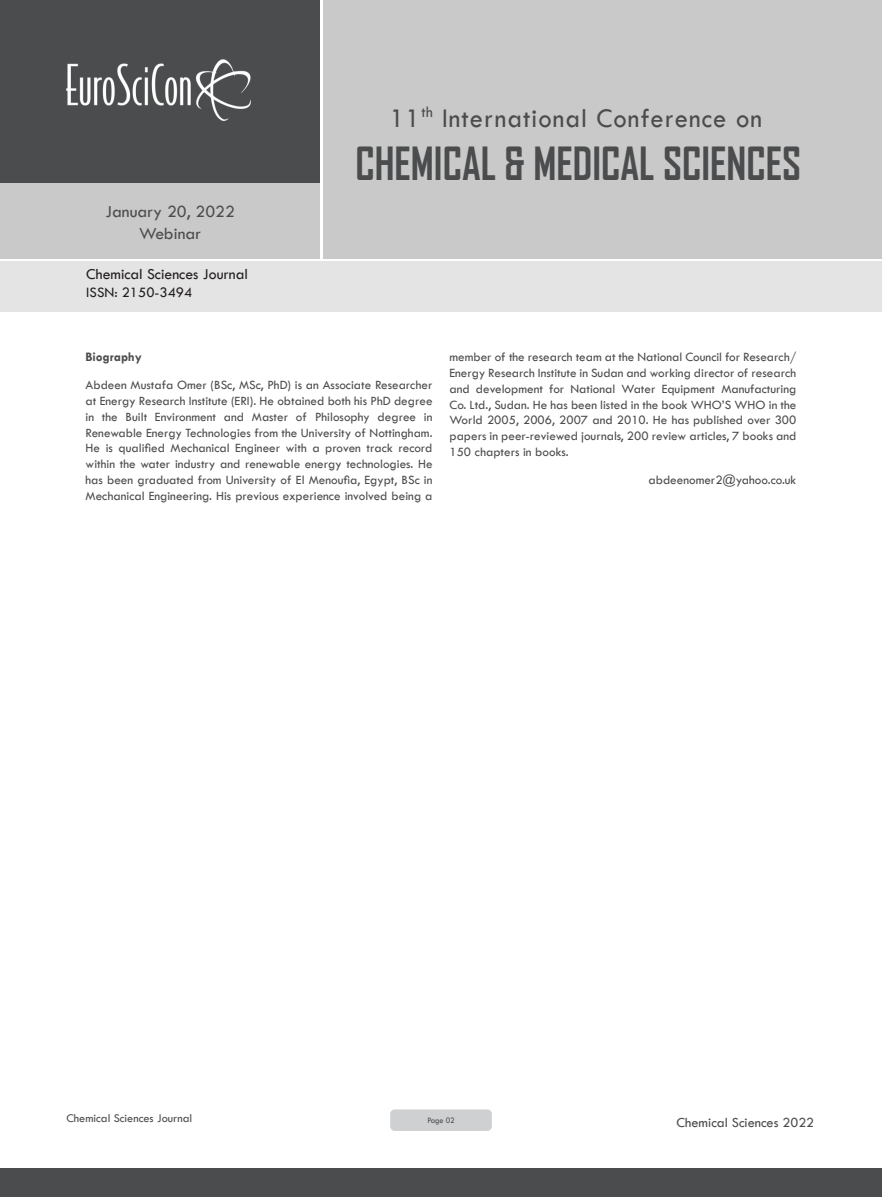
<style>
.page{position:relative;width:882px;height:1197px;background:#fff}
.page>*{position:absolute;margin:0;border:0;box-sizing:border-box;transform-origin:0 0}
.t1{font:700 43.75px "Agency FB";color:#4b4c4d;scale:.95 1}
.t2{font:28px "Tw Cen";letter-spacing:.04em;color:#4b4c4d;scale:.95 1}
.t3{font:17.5px/22.8px "Tw Cen";color:#4b4c4d;text-align:center}
.t4{font:15.75px "Tw Cen";color:#231f20}
.t5{font:14.88px "Tw Cen";color:#231f20}
.t6{font:14.35px "Tw Cen";color:#4b4c4d}
.Abstract{font:13.12px/15.8px "Tw Cen";color:#4b4c4d;text-align:justify}
.Abstract-2{font:700 13.12px "Tw Cen";color:#4b4c4d}
.t7{font:12.25px "Tw Cen";color:#4b4c4d}
.t8{font:8.58px "Tw Cen";letter-spacing:-.02em;color:#4b4c4d;scale:.95 1}
</style>
<div class="page">
<div style="left:0;top:0;width:319px;height:183px;background:#4b4c4d"></div>
<div style="left:0;top:183px;width:319px;height:76px;background:#c9c9c9"></div>
<div style="left:323px;top:0;width:559px;height:259px;background:#c9c9c9"></div>
<img style="left:66px;top:59px;width:185px;height:62px">
<div style="left:0;top:1168px;width:882px;height:29px;background:#4b4c4d"></div>
<div style="left:1px;top:261px;width:881px;height:51px;background:#e4e4e4"></div>
<div style="left:390px;top:1110px;width:102px;height:21px;background:#cfd0d2;border-radius:4px"></div>
<h2 class="t2" style="left:390px;top:101px;width:393px">11<sup>th</sup> International Conference on</h2>
<h3 class="t3" style="left:105px;top:200px;width:131px">January 20, 2022<br>Webinar</h3>
<p class="t4" style="left:86px;top:264px;width:163px">Chemical Sciences Journal</p>
<p class="t5" style="left:86px;top:283px;width:108px">ISSN: 2150-3494</p>
<h1 class="t1" style="left:355px;top:136px;width:471px">CHEMICAL &amp; MEDICAL SCIENCES</h1>
<p class="Abstract-2" style="left:86px;top:349px;width:58px">Biography</p>
<p class="Abstract" style="left:86px;top:377px;width:348px">Abdeen Mustafa Omer (BSc, MSc, PhD) is an Associate Researcher at Energy Research Institute (ERI). He obtained both his PhD degree in the Built Environment and Master of Philosophy degree in Renewable Energy Technologies from the University of Nottingham.<br>He is qualified Mechanical Engineer with a proven track record within the water industry and renewable energy technologies. He has been graduated from University of El Menoufia, Egypt, BSc in Mechanical Engineering. His previous experience involved being a</p>
<p class="Abstract" style="left:449px;top:349px;width:349px">member of the research team at the National Council for Research/ Energy Research Institute in Sudan and working director of research and development for National Water Equipment Manufacturing Co. Ltd., Sudan. He has been listed in the book WHO’S WHO in the World 2005, 2006, 2007 and 2010. He has published over 300 papers in peer-reviewed journals, 200 review articles, 7 books and 150 chapters in books.</p>
<p class="Abstract" style="left:649px;top:472px;width:149px">abdeenomer2@yahoo.co.uk</p>
<p class="t7" style="left:66px;top:1111px;width:127px">Chemical Sciences Journal</p>
<p class="t6" style="left:677px;top:1114px;width:139px">Chemical Sciences 2022</p>
<p class="t8" style="left:427px;top:1115px;width:30px">Page 02</p>
</div>
